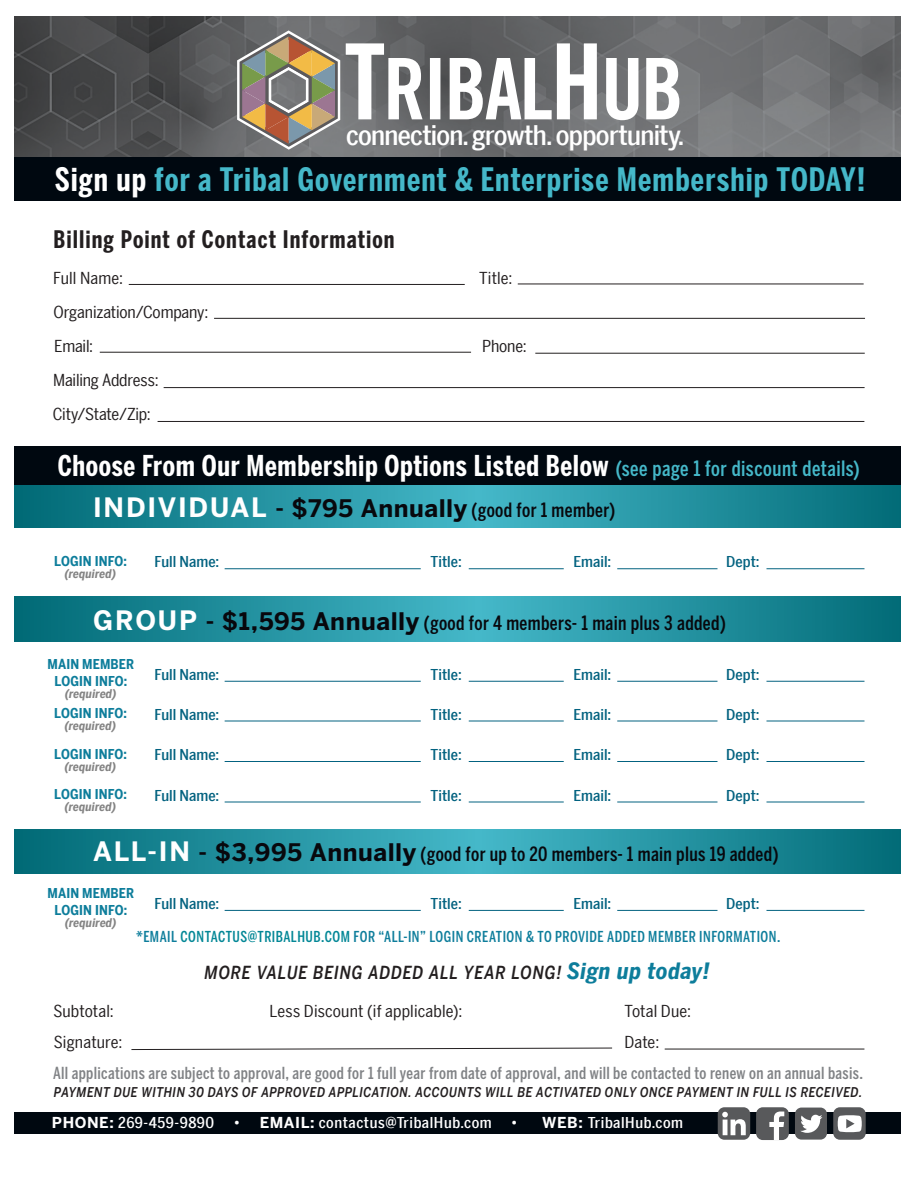
<style>
.page{position:relative;width:918px;height:1188px;background:#fff}
.page>*{position:absolute;margin:0;border:0;box-sizing:border-box;transform-origin:0 0}
.t1{font:700 32.1px "Benton Sans Compressed";letter-spacing:.035em;color:#45b8c9}
.t2{font:700 28.5px "Benton Sans Compressed";letter-spacing:.025em;color:#fff}
.t3{font:500 27px "Benton Sans Condensed";letter-spacing:-.025em;color:#fff}
.t4{font:700 24px "Benton Sans Compressed";letter-spacing:.045em;color:#231f20}
.t5{font:500 19.5px "Benton Sans Compressed";letter-spacing:.02em;color:#08080d}
.t6{font:italic 500 18px "Benton Sans Condensed";letter-spacing:.04em;color:#231f20}
.t7{font:16.5px/33.9px "Benton Sans Condensed";color:#231f20}
.t8{font:500 16.5px "Benton Sans Compressed";letter-spacing:.02em;color:#808285}
.t9{font:500 15px "Benton Sans Condensed";letter-spacing:.005em;color:#036280}
.t10{font:500 15px "Benton Sans Compressed";letter-spacing:.03em;color:#0d7d9b}
.t11{font:500 15px "Benton Sans Condensed";letter-spacing:.04em;color:#fff}
.t12{font:700 13.65px/16.4px "Benton Sans Condensed";letter-spacing:.005em;color:#0d7d9b;text-align:center}
.t13{font:italic 500 13.5px "Benton Sans Condensed";letter-spacing:.025em;color:#231f20}
.t14{font:italic 700 12px "Benton Sans Condensed";letter-spacing:.01em;color:rgb(0 0 0/.49)}
.s1{color:#fff}
.s2{font-weight:500;font-size:21px;color:#45b8c9}
.s3{font-family:"Benton Sans";font-weight:700;font-size:26.55px;color:#fff}
.s4{font-family:"Benton Sans";font-weight:700;font-size:24px}
.s5{color:#038796}
.s6{font-weight:700;font-size:22.5px;color:#0d7d9b}
.s7{font-family:"Benton Sans";font-weight:700}
</style>
<div class="page">
<svg style="left:14px;top:485px;width:887px;height:42px;background:#22909f"></svg>
<svg style="left:14px;top:17px;width:887px;height:141px;background:#626365"></svg>
<svg style="left:346px;top:43px;width:333px;height:77px"></svg>
<svg style="left:237px;top:30px;width:103px;height:120px;background:#978b79"></svg>
<div style="left:13px;top:158px;width:892px;height:43px;background:#000810"></div>
<div style="left:13px;top:446px;width:892px;height:39px;background:#000810"></div>
<svg style="left:14px;top:597px;width:887px;height:44px;background:#22909f"></svg>
<svg style="left:14px;top:830px;width:887px;height:44px;background:#22909f"></svg>
<svg style="left:131px;top:1047px;width:482px;height:3px"></svg>
<hr style="left:665px;top:1049px;width:199px;height:1px;background:#231f20">
<hr style="left:214px;top:318px;width:651px;height:1px;background:#231f20">
<hr style="left:164px;top:387px;width:701px;height:1px;background:#231f20">
<hr style="left:158px;top:421px;width:706px;height:1px;background:#231f20">
<hr style="left:129px;top:284px;width:336px;height:1px;background:#231f20">
<hr style="left:518px;top:284px;width:346px;height:1px;background:#231f20">
<hr style="left:100px;top:352px;width:371px;height:1px;background:#231f20">
<hr style="left:535px;top:353px;width:330px;height:1px;background:#231f20">
<hr style="left:225px;top:681px;width:196px;height:1px;background:#036280">
<hr style="left:766px;top:681px;width:98px;height:1px;background:#036280">
<hr style="left:617px;top:681px;width:100px;height:1px;background:#036280">
<hr style="left:469px;top:681px;width:95px;height:1px;background:#036280">
<hr style="left:225px;top:910px;width:196px;height:1px;background:#036280">
<hr style="left:766px;top:910px;width:98px;height:1px;background:#036280">
<hr style="left:617px;top:910px;width:100px;height:1px;background:#036280">
<hr style="left:469px;top:910px;width:95px;height:1px;background:#036280">
<div style="left:14px;top:1112px;width:890px;height:22px;background:#000810"></div>
<div style="left:756px;top:1107px;width:33px;height:33px;background:#58595b;border-radius:7px"></div>
<svg style="left:769px;top:1111px;width:15px;height:29px"></svg>
<div style="left:795px;top:1108px;width:32px;height:32px;background:#58595b;border-radius:7px"></div>
<svg style="left:800px;top:1115px;width:22px;height:18px"></svg>
<div style="left:718px;top:1107px;width:32px;height:33px;background:#58595b;border-radius:7px"></div>
<svg style="left:722px;top:1112px;width:24px;height:23px"></svg>
<div style="left:833px;top:1107px;width:33px;height:33px;background:#58595b;border-radius:7px"></div>
<svg style="left:838px;top:1115px;width:24px;height:17px"></svg>
<hr style="left:225px;top:568px;width:196px;height:1px;background:#036280">
<hr style="left:766px;top:568px;width:98px;height:1px;background:#036280">
<hr style="left:617px;top:568px;width:100px;height:1px;background:#036280">
<hr style="left:469px;top:568px;width:95px;height:1px;background:#036280">
<hr style="left:225px;top:721px;width:196px;height:1px;background:#036280">
<hr style="left:766px;top:721px;width:98px;height:1px;background:#036280">
<hr style="left:617px;top:721px;width:100px;height:1px;background:#036280">
<hr style="left:469px;top:721px;width:95px;height:1px;background:#036280">
<hr style="left:225px;top:761px;width:196px;height:1px;background:#036280">
<hr style="left:766px;top:761px;width:98px;height:1px;background:#036280">
<hr style="left:617px;top:761px;width:100px;height:1px;background:#036280">
<hr style="left:469px;top:761px;width:95px;height:1px;background:#036280">
<hr style="left:225px;top:802px;width:196px;height:1px;background:#036280">
<hr style="left:766px;top:802px;width:98px;height:1px;background:#036280">
<hr style="left:617px;top:802px;width:100px;height:1px;background:#036280">
<hr style="left:469px;top:802px;width:95px;height:1px;background:#036280">
<div style="left:902px;top:0;width:13px;height:1188px;background:#fff"></div>
<h3 class="t3" style="left:346px;top:116px;width:340px">connection. growth.opportunity.</h3>
<h1 class="t1" style="left:55px;top:159px;width:812px"><span class="s1">Sign up</span> for a Tribal Government &amp; Enterprise Membership TODAY!</h1>
<h3 class="t4" style="left:54px;top:224px;width:343px">Billing Point of Contact Information</h3>
<p class="t7" style="left:53px;top:261px;width:71px">Full Name:</p>
<p class="t7" style="left:479px;top:261px;width:35px">Title:</p>
<p class="t7" style="left:54px;top:294px;width:156px">Organization/Company:</p>
<p class="t7" style="left:54px;top:328px;width:40px">Email:</p>
<p class="t7" style="left:482px;top:328px;width:46px">Phone:</p>
<p class="t7" style="left:53px;top:362px;width:107px">Mailing Address:<br>City/State/Zip:</p>
<h2 class="t2" style="left:58px;top:448px;width:804px">Choose From Our Membership Options Listed Below <span class="s2">(see page 1 for discount details)</span></h2>
<h3 class="t5" style="left:93px;top:497px;width:524px"><span class="s3">INDIVIDUAL</span> <span class="s4">- $795 Annually</span> (good for 1 member)</h3>
<p class="t12" style="left:54px;top:553px;width:74px">LOGIN INFO:</p>
<p class="t14" style="left:65px;top:566px;width:53px">(required)</p>
<p class="t9" style="left:155px;top:551px;width:66px">Full Name:</p>
<p class="t9" style="left:431px;top:551px;width:33px">Title:</p>
<p class="t9" style="left:573px;top:551px;width:39px">Email:</p>
<p class="t9" style="left:726px;top:551px;width:35px">Dept:</p>
<h3 class="t5" style="left:93px;top:611px;width:634px"><span class="s3">GROUP</span> <span class="s4">- $1,595 Annually</span> (good for 4 members- 1 main plus 3 added)</h3>
<p class="t12" style="left:48px;top:656px;width:88px">MAIN MEMBER<br>LOGIN INFO:</p>
<p class="t14" style="left:65px;top:686px;width:53px">(required)</p>
<p class="t9" style="left:155px;top:663px;width:66px">Full Name:</p>
<p class="t9" style="left:431px;top:663px;width:33px">Title:</p>
<p class="t9" style="left:573px;top:663px;width:39px">Email:</p>
<p class="t9" style="left:726px;top:663px;width:35px">Dept:</p>
<p class="t12" style="left:54px;top:705px;width:74px">LOGIN INFO:</p>
<p class="t14" style="left:65px;top:719px;width:53px">(required)</p>
<p class="t9" style="left:155px;top:703px;width:66px">Full Name:</p>
<p class="t9" style="left:431px;top:703px;width:33px">Title:</p>
<p class="t9" style="left:573px;top:703px;width:39px">Email:</p>
<p class="t9" style="left:726px;top:703px;width:35px">Dept:</p>
<p class="t12" style="left:54px;top:745px;width:74px">LOGIN INFO:</p>
<p class="t14" style="left:65px;top:759px;width:53px">(required)</p>
<p class="t9" style="left:155px;top:744px;width:66px">Full Name:</p>
<p class="t9" style="left:431px;top:744px;width:33px">Title:</p>
<p class="t9" style="left:573px;top:744px;width:39px">Email:</p>
<p class="t9" style="left:726px;top:744px;width:35px">Dept:</p>
<p class="t12" style="left:54px;top:786px;width:74px">LOGIN INFO:</p>
<p class="t14" style="left:65px;top:800px;width:53px">(required)</p>
<p class="t9" style="left:155px;top:784px;width:66px">Full Name:</p>
<p class="t9" style="left:431px;top:784px;width:33px">Title:</p>
<p class="t9" style="left:573px;top:784px;width:39px">Email:</p>
<p class="t9" style="left:726px;top:784px;width:35px">Dept:</p>
<h3 class="t5" style="left:93px;top:842px;width:687px"><span class="s3">ALL-IN</span> <span class="s4">- $3,995 Annually</span> (good for up to 20 members- 1 main plus 19 added)</h3>
<p class="t12" style="left:48px;top:885px;width:88px">MAIN MEMBER<br>LOGIN INFO:</p>
<p class="t14" style="left:65px;top:915px;width:53px">(required)</p>
<p class="t9" style="left:155px;top:893px;width:66px">Full Name:</p>
<p class="t9" style="left:431px;top:893px;width:33px">Title:</p>
<p class="t9" style="left:573px;top:893px;width:39px">Email:</p>
<p class="t9" style="left:726px;top:893px;width:35px">Dept:</p>
<p class="t10" style="left:136px;top:927px;width:646px">*EMAIL <span class="s5">CONTACTUS@TRIBALHUB.COM</span> FOR “ALL-IN” LOGIN CREATION &amp; TO PROVIDE ADDED MEMBER INFORMATION.</p>
<p class="t6" style="left:205px;top:961px;width:507px">MORE VALUE BEING ADDED ALL YEAR LONG! <span class="s6">Sign up today!</span></p>
<p class="t7" style="left:53px;top:993px;width:62px">Subtotal:</p>
<p class="t7" style="left:269px;top:993px;width:195px">Less Discount (if applicable):</p>
<p class="t7" style="left:624px;top:993px;width:68px">Total Due:</p>
<p class="t7" style="left:54px;top:1024px;width:70px">Signature:</p>
<p class="t7" style="left:624px;top:1024px;width:36px">Date:</p>
<p class="t8" style="left:53px;top:1063px;width:812px">All applications are subject to approval, are good for 1 full year from date of approval, and will be contacted to renew on an annual basis.</p>
<p class="t13" style="left:54px;top:1084px;width:810px">PAYMENT DUE WITHIN 30 DAYS OF APPROVED APPLICATION. ACCOUNTS WILL BE ACTIVATED ONLY ONCE PAYMENT IN FULL IS RECEIVED.</p>
<p class="t11" style="left:52px;top:1112px;width:164px"><span class="s7">PHONE:</span> 269-459-9890</p>
<p class="t11" style="left:233px;top:1112px;width:260px">• <span class="s7">EMAIL:</span> contactus@TribalHub.com</p>
<p class="t11" style="left:511px;top:1112px;width:174px">• <span class="s7">WEB:</span> TribalHub.com</p>
</div>
